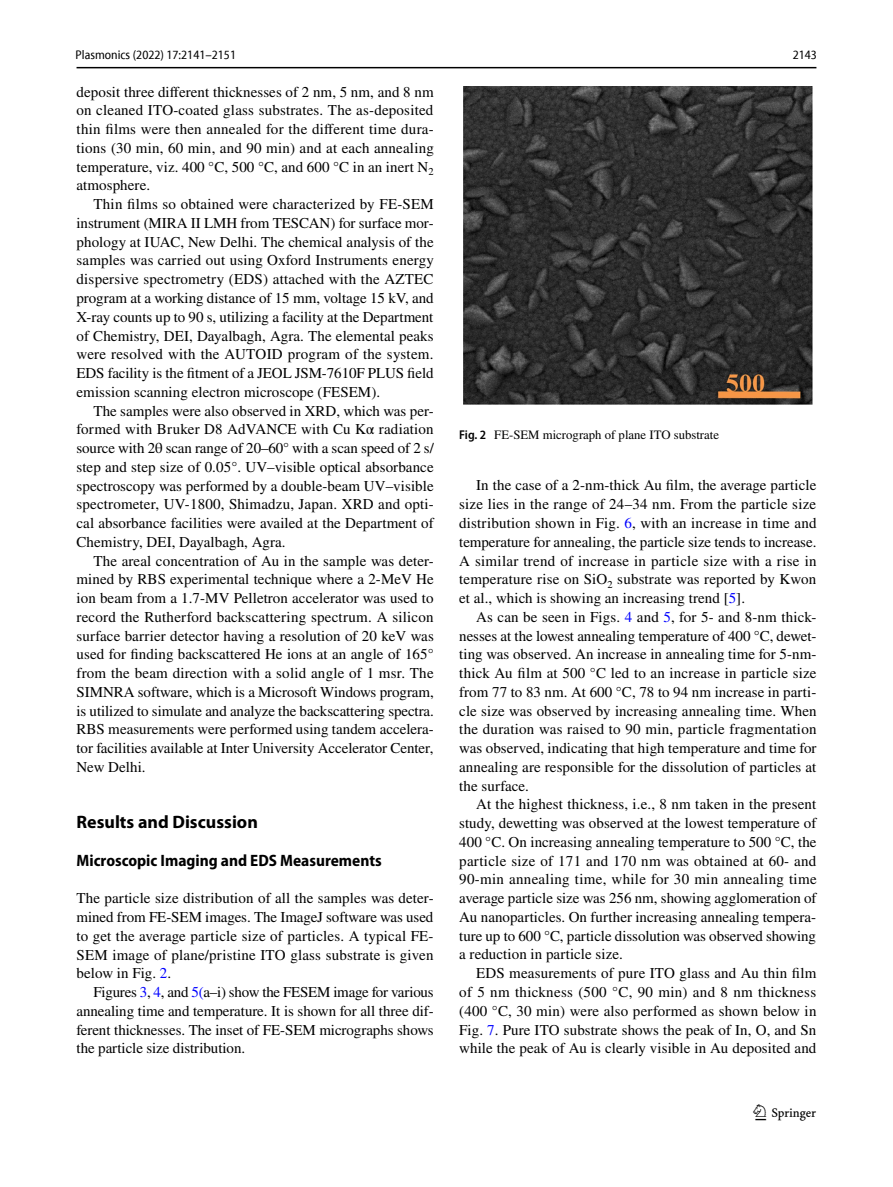
<style>
.page{position:relative;width:893px;height:1187px;background:#fff}
.page>*{position:absolute;margin:0;border:0;box-sizing:border-box;transform-origin:0 0}
.t1{font:22.5px "Springnew Regular 3";color:#000}
.t2{font:700 18px "Myriad Pro";color:#000}
.t3{font:700 semi-condensed 16.5px "Myriad Pro";color:#000}
.t4{font:15px/18.8px "STIX";letter-spacing:.005em;color:#000;text-align:justify}
.t5{font:12.75px "STIX";color:#000}
.t6{font:semi-condensed 12.75px "Myriad Pro Unic";color:#000}
.s1{color:#00f}
.s2{font-family:"Myriad Pro";font-weight:600;font-stretch:semi-condensed}
</style>
<div class="page">
<hr style="left:77px;top:67px;width:739px;height:1px;background:#000">
<div style="left:459px;top:87px;width:357px;height:317px;background:linear-gradient(to bottom,#fff,#fff)"></div>
<img style="left:463px;top:87px;width:349px;height:317px">
<p class="t6" style="left:76px;top:50px;width:162px">Plasmonics (2022) 17:2141–2151</p>
<p class="t6" style="left:793px;top:50px;width:26px">2143</p>
<p class="t4" style="left:77px;top:83px;width:359px">deposit three different thicknesses of 2 nm, 5 nm, and 8 nm on cleaned ITO-coated glass substrates. The as-deposited thin films were then annealed for the different time dura&shy;tions (30 min, 60 min, and 90 min) and at each annealing temperature, viz. 400 °C, 500 °C, and 600 °C in an inert N<sub>2 </sub>atmosphere.</p>
<p class="t4" style="left:77px;top:196px;width:359px;text-indent:17px">Thin films so obtained were characterized by FE-SEM instrument (MIRA II LMH from TESCAN) for surface mor&shy;phology at IUAC, New Delhi. The chemical analysis of the samples was carried out using Oxford Instruments energy dispersive spectrometry (EDS) attached with the AZTEC program at a working distance of 15 mm, voltage 15 kV, and X-ray counts up to 90 s, utilizing a facility at the Department of Chemistry, DEI, Dayalbagh, Agra. The elemental peaks were resolved with the AUTOID program of the system.<br>EDS facility is the fitment of a JEOL JSM-7610F PLUS field emission scanning electron microscope (FESEM).</p>
<p class="t4" style="left:77px;top:402px;width:359px;text-indent:17px">The samples were also observed in XRD, which was per&shy;formed with Bruker D8 AdVANCE with Cu Kα radiation source with 2θ scan range of 20–60° with a scan speed of 2 s/ step and step size of 0.05°. UV–visible optical absorbance spectroscopy was performed by a double-beam UV–visible spectrometer, UV-1800, Shimadzu, Japan. XRD and opti&shy;cal absorbance facilities were availed at the Department of Chemistry, DEI, Dayalbagh, Agra.</p>
<p class="t4" style="left:77px;top:552px;width:359px;text-indent:17px">The areal concentration of Au in the sample was deter&shy;mined by RBS experimental technique where a 2-MeV He ion beam from a 1.7-MV Pelletron accelerator was used to record the Rutherford backscattering spectrum. A silicon surface barrier detector having a resolution of 20 keV was used for finding backscattered He ions at an angle of 165° from the beam direction with a solid angle of 1 msr. The SIMNRA software, which is a Microsoft Windows program, is utilized to simulate and analyze the backscattering spectra.<br>RBS measurements were performed using tandem accelera&shy;tor facilities available at Inter University Accelerator Center, New Delhi.</p>
<p class="t2" style="left:77px;top:810px;width:183px">Results and Discussion</p>
<p class="t3" style="left:77px;top:851px;width:307px">Microscopic Imaging and EDS Measurements</p>
<p class="t4" style="left:77px;top:889px;width:359px">The particle size distribution of all the samples was deter&shy;mined from FE-SEM images. The ImageJ software was used to get the average particle size of particles. A typical FE-SEM image of plane/pristine ITO glass substrate is given below in Fig. <span class="s1">2</span>.</p>
<p class="t4" style="left:77px;top:983px;width:359px;text-indent:17px">Figures <span class="s1">3</span>, <span class="s1">4</span>, and <span class="s1">5(</span>a–i) show the FESEM image for various annealing time and temperature. It is shown for all three dif&shy;ferent thicknesses. The inset of FE-SEM micrographs shows the particle size distribution.</p>
<p class="t5" style="left:459px;top:426px;width:261px"><span class="s2">Fig. 2</span> FE-SEM micrograph of plane ITO substrate</p>
<p class="t4" style="left:459px;top:477px;width:359px;text-indent:17px">In the case of a 2-nm-thick Au film, the average particle size lies in the range of 24–34 nm. From the particle size distribution shown in Fig. <span class="s1">6</span>, with an increase in time and temperature for annealing, the particle size tends to increase.<br>A similar trend of increase in particle size with a rise in temperature rise on SiO<sub>2</sub> substrate was reported by Kwon et al., which is showing an increasing trend [<span class="s1">5</span>].</p>
<p class="t4" style="left:459px;top:608px;width:359px;text-indent:17px">As can be seen in Figs. <span class="s1">4</span> and <span class="s1">5</span>, for 5- and 8-nm thick&shy;nesses at the lowest annealing temperature of 400 °C, dewet&shy;ting was observed. An increase in annealing time for 5-nm&shy;thick Au film at 500 °C led to an increase in particle size from 77 to 83 nm. At 600 °C, 78 to 94 nm increase in parti&shy;cle size was observed by increasing annealing time. When the duration was raised to 90 min, particle fragmentation was observed, indicating that high temperature and time for annealing are responsible for the dissolution of particles at the surface.</p>
<p class="t4" style="left:459px;top:796px;width:359px;text-indent:17px">At the highest thickness, i.e., 8 nm taken in the present study, dewetting was observed at the lowest temperature of 400 °C. On increasing annealing temperature to 500 °C, the particle size of 171 and 170 nm was obtained at 60- and 90-min annealing time, while for 30 min annealing time average particle size was 256 nm, showing agglomeration of Au nanoparticles. On further increasing annealing tempera&shy;ture up to 600 °C, particle dissolution was observed showing a reduction in particle size.</p>
<p class="t4" style="left:459px;top:964px;width:359px;text-indent:17px">EDS measurements of pure ITO glass and Au thin film of 5 nm thickness (500 °C, 90 min) and 8 nm thickness (400 °C, 30 min) were also performed as shown below in Fig. <span class="s1">7</span>. Pure ITO substrate shows the peak of In, O, and Sn while the peak of Au is clearly visible in Au deposited and</p>
<h1 class="t1" style="left:755px;top:1104px;width:62px">1 3</h1>
</div>
